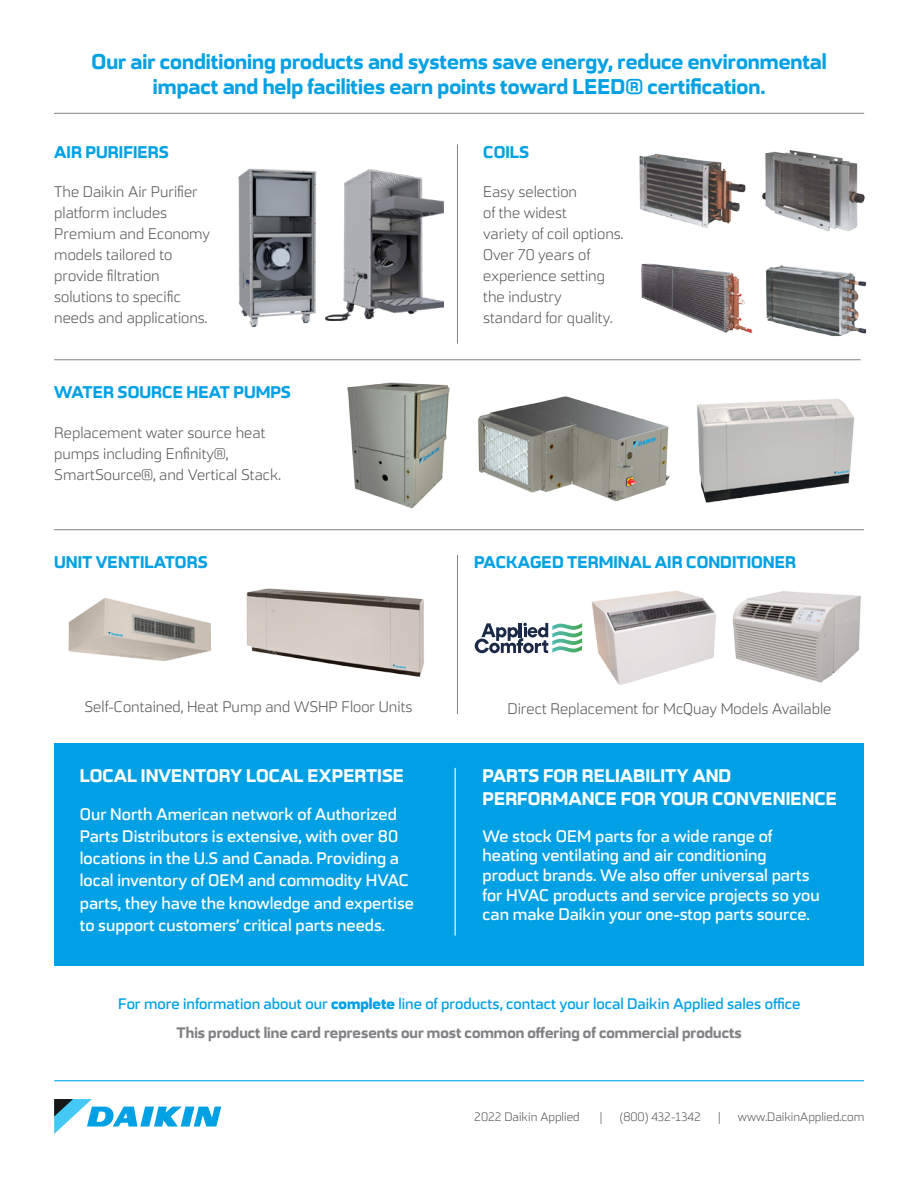
<style>
.page{position:relative;width:918px;height:1188px;background:#fff}
.page>*{position:absolute;margin:0;border:0;box-sizing:border-box;transform-origin:0 0}
.t1{font:700 20.85px/24.9px "Kongress";color:#00a1e4;text-align:center}
.t2{font:700 17.85px/22.4px "Kongress";color:#fff}
.t3{font:700 16.5px "Kongress";color:#00a1e4}
.t4{font:500 16.35px/22.4px "Kongress";color:#fff}
.t5{font:15px/21px "Kongress";color:#58595b}
.t6{font:500 14.85px "Kongress";color:#00a1e4}
.t7{font:700 14.85px "Kongress";color:#808285}
.t8{font:11.85px "Kongress";color:#58595b}
.s1{font-weight:800}
</style>
<div class="page">
<svg style="left:54px;top:1099px;width:167px;height:35px"></svg>
<hr style="left:54px;top:1080px;width:810px;height:1px;background:#00aeef">
<div style="left:54px;top:743px;width:810px;height:223px;background:#00a1e4"></div>
<hr style="left:455px;top:768px;width:1px;height:168px;background:#fff">
<hr style="left:54px;top:113px;width:810px;height:1px;background:#808285">
<hr style="left:54px;top:360px;width:807px;height:1px;background:#808285">
<img style="left:334px;top:170px;width:109px;height:151px">
<img style="left:238px;top:168px;width:96px;height:159px">
<img style="left:347px;top:382px;width:103px;height:127px">
<img style="left:478px;top:396px;width:192px;height:106px">
<img style="left:697px;top:399px;width:158px;height:104px">
<hr style="left:457px;top:144px;width:1px;height:200px;background:#808285">
<hr style="left:457px;top:555px;width:1px;height:159px;background:#808285">
<img style="left:766px;top:265px;width:101px;height:71px">
<img style="left:762px;top:150px;width:103px;height:81px">
<img style="left:639px;top:153px;width:107px;height:76px">
<img style="left:641px;top:263px;width:112px;height:70px">
<hr style="left:54px;top:529px;width:810px;height:1px;background:#808285">
<svg style="left:475px;top:623px;width:107px;height:30px"></svg>
<img style="left:592px;top:590px;width:124px;height:95px">
<img style="left:732px;top:591px;width:129px;height:92px">
<img style="left:246px;top:588px;width:178px;height:89px">
<img style="left:68px;top:598px;width:143px;height:64px">
<p class="t1" style="left:92px;top:48px;width:737px">Our air conditioning products and systems save energy, reduce environmental impact and help facilities earn points toward LEED® certification.</p>
<p class="t3" style="left:54px;top:137px;width:116px">AIR PURIFIERS</p>
<p class="t3" style="left:483px;top:137px;width:48px">COILS</p>
<p class="t5" style="left:54px;top:180px;width:157px">The Daikin Air Purifier platform includes<br>Premium and Economy models tailored to provide filtration solutions to specific needs and applications.</p>
<p class="t3" style="left:54px;top:378px;width:238px">WATER SOURCE HEAT PUMPS</p>
<p class="t5" style="left:54px;top:421px;width:228px">Replacement water source heat pumps including Enfinity®,<br>SmartSource®, and Vertical Stack.</p>
<p class="t5" style="left:483px;top:180px;width:142px">Easy selection<br>of the widest<br>variety of coil options.<br>Over 70 years of experience setting the industry standard for quality.</p>
<p class="t3" style="left:54px;top:548px;width:155px">UNIT VENTILATORS</p>
<p class="t3" style="left:474px;top:548px;width:324px">PACKAGED TERMINAL AIR CONDITIONER</p>
<p class="t5" style="left:84px;top:696px;width:329px">Self-Contained, Heat Pump and WSHP Floor Units</p>
<p class="t2" style="left:80px;top:764px;width:326px">LOCAL INVENTORY LOCAL EXPERTISE</p>
<p class="t4" style="left:80px;top:801px;width:336px">Our North American network of Authorized Parts Distributors is extensive, with over 80 locations in the U.S and Canada. Providing a local inventory of OEM and commodity HVAC parts, they have the knowledge and expertise to support customers’ critical parts needs.</p>
<p class="t5" style="left:508px;top:698px;width:325px">Direct Replacement for McQuay Models Available</p>
<p class="t2" style="left:483px;top:764px;width:356px">PARTS FOR RELIABILITY AND<br>PERFORMANCE FOR YOUR CONVENIENCE</p>
<p class="t4" style="left:483px;top:825px;width:339px;line-height:19.6px">We stock OEM parts for a wide range of heating ventilating and air conditioning product brands. We also offer universal parts for HVAC products and service projects so you can make Daikin your one-stop parts source.</p>
<p class="t6" style="left:118px;top:992px;width:684px">For more information about our <span class="s1">complete</span> line of products, contact your local Daikin Applied sales office</p>
<p class="t7" style="left:177px;top:1020px;width:567px">This product line card represents our most common offering of commercial products</p>
<p class="t8" style="left:474px;top:1108px;width:107px">2022 Daikin Applied</p>
<p class="t8" style="left:600px;top:1108px;width:4px">|</p>
<p class="t8" style="left:620px;top:1108px;width:83px">(800) 432-1342</p>
<p class="t8" style="left:718px;top:1108px;width:4px">|</p>
<p class="t8" style="left:738px;top:1108px;width:128px">www.DaikinApplied.com</p>
</div>
